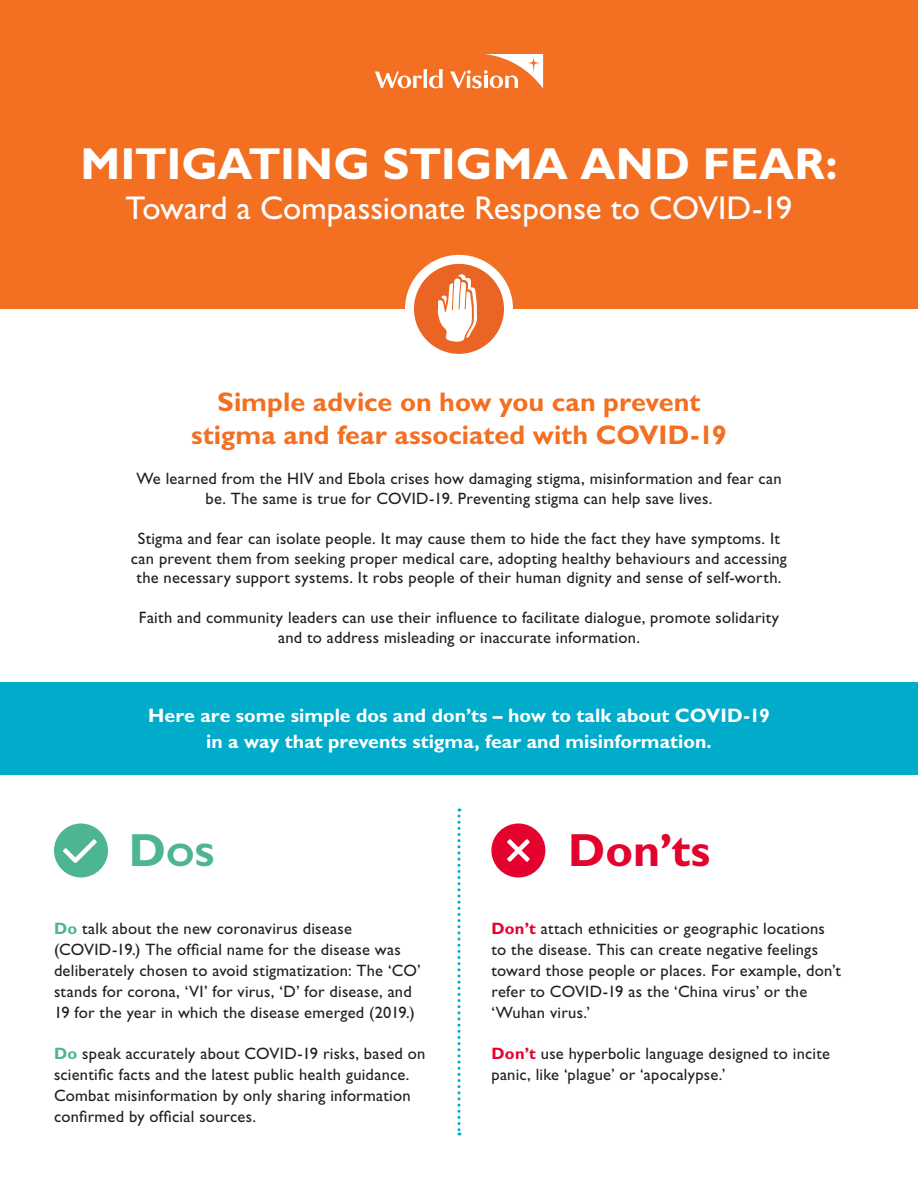
<style>
.page{position:relative;width:918px;height:1188px;background:#fff}
.page>*{position:absolute;margin:0;border:0;box-sizing:border-box;transform-origin:0 0}
.t1{font:700 46.5px "Gill Sans Std";color:#e3032e}
.t2{font:700 45px "Gill Sans Std";color:#fff}
.t3{font:33px "Gill Sans Std";color:#fff}
.t4{font:700 32.55px "Gill Sans Std";color:#4db591}
.t5{font:700 27px/32.4px "Gill Sans Std";color:#f36f21;text-align:center}
.t6{font:700 19.5px/25.5px "Gill Sans Std";color:#fff;text-align:center}
.t7{font:16.5px/21px "Gill Sans Std";letter-spacing:.015em;color:#231f20}
.s1{font-size:46.5px}
.s2{font-weight:700;color:#4db591}
.s3{font-weight:700;color:#e3032e}
</style>
<div class="page">
<div style="left:0;top:0;width:918px;height:309px;background:#f36f21"></div>
<svg style="left:375px;top:54px;width:168px;height:35px"></svg>
<div style="left:405px;top:255px;width:108px;height:108px;background:#fff;border-radius:50%"></div>
<div style="left:414px;top:264px;width:90px;height:90px;background:#ea6424;border-radius:50%"></div>
<svg style="left:437px;top:274px;width:40px;height:68px"></svg>
<div style="left:0;top:682px;width:918px;height:92px;background:#00acca"></div>
<svg style="left:54px;top:824px;width:54px;height:54px"></svg>
<svg style="left:491px;top:824px;width:54px;height:54px"></svg>
<svg style="left:458px;top:808px;width:2px;height:328px"></svg>
<h1 class="t2" style="left:80px;top:138px;width:759px">MITIGATING STIGMA AND FEAR:</h1>
<h1 class="t3" style="left:126px;top:189px;width:668px">Toward a Compassionate Response to COVID-19</h1>
<h2 class="t5" style="left:191px;top:386px;width:537px">Simple advice on how you can prevent stigma and fear associated with COVID-19</h2>
<p class="t7" style="left:136px;top:469px;width:647px;line-height:19.8px;text-align:center">We learned from the HIV and Ebola crises how damaging stigma, misinformation and fear can be. The same is true for COVID-19. Preventing stigma can help save lives.</p>
<p class="t7" style="left:131px;top:528px;width:658px;line-height:19.8px;text-align:center">Stigma and fear can isolate people. It may cause them to hide the fact they have symptoms. It can prevent them from seeking proper medical care, adopting healthy behaviours and accessing the necessary support systems. It robs people of their human dignity and sense of self-worth.</p>
<p class="t7" style="left:139px;top:608px;width:642px;line-height:19.8px;text-align:center">Faith and community leaders can use their influence to facilitate dialogue, promote solidarity and to address misleading or inaccurate information.</p>
<p class="t6" style="left:148px;top:703px;width:623px">Here are some simple dos and don’ts – how to talk about COVID-19 in a way that prevents stigma, fear and misinformation.</p>
<h2 class="t4" style="left:129px;top:836px;width:87px"><span class="s1">D</span>os</h2>
<p class="t7" style="left:54px;top:918px;width:368px"><span class="s2">Do</span> talk about the new coronavirus disease (COVID-19.) The official name for the disease was deliberately chosen to avoid stigmatization: The ‘CO’ stands for corona, ‘VI’ for virus, ‘D’ for disease, and 19 for the year in which the disease emerged (2019.)</p>
<p class="t7" style="left:54px;top:1043px;width:373px"><span class="s2">Do</span> speak accurately about COVID-19 risks, based on scientific facts and the latest public health guidance.<br>Combat misinformation by only sharing information confirmed by official sources.</p>
<h2 class="t1" style="left:568px;top:823px;width:144px">Don’ts</h2>
<p class="t7" style="left:491px;top:918px;width:351px"><span class="s3">Don’t</span> attach ethnicities or geographic locations to the disease. This can create negative feelings toward those people or places. For example, don’t refer to COVID-19 as the ‘China virus’ or the ‘Wuhan virus.’</p>
<p class="t7" style="left:491px;top:1043px;width:340px"><span class="s3">Don’t</span> use hyperbolic language designed to incite panic, like ‘plague’ or ‘apocalypse.’</p>
</div>
